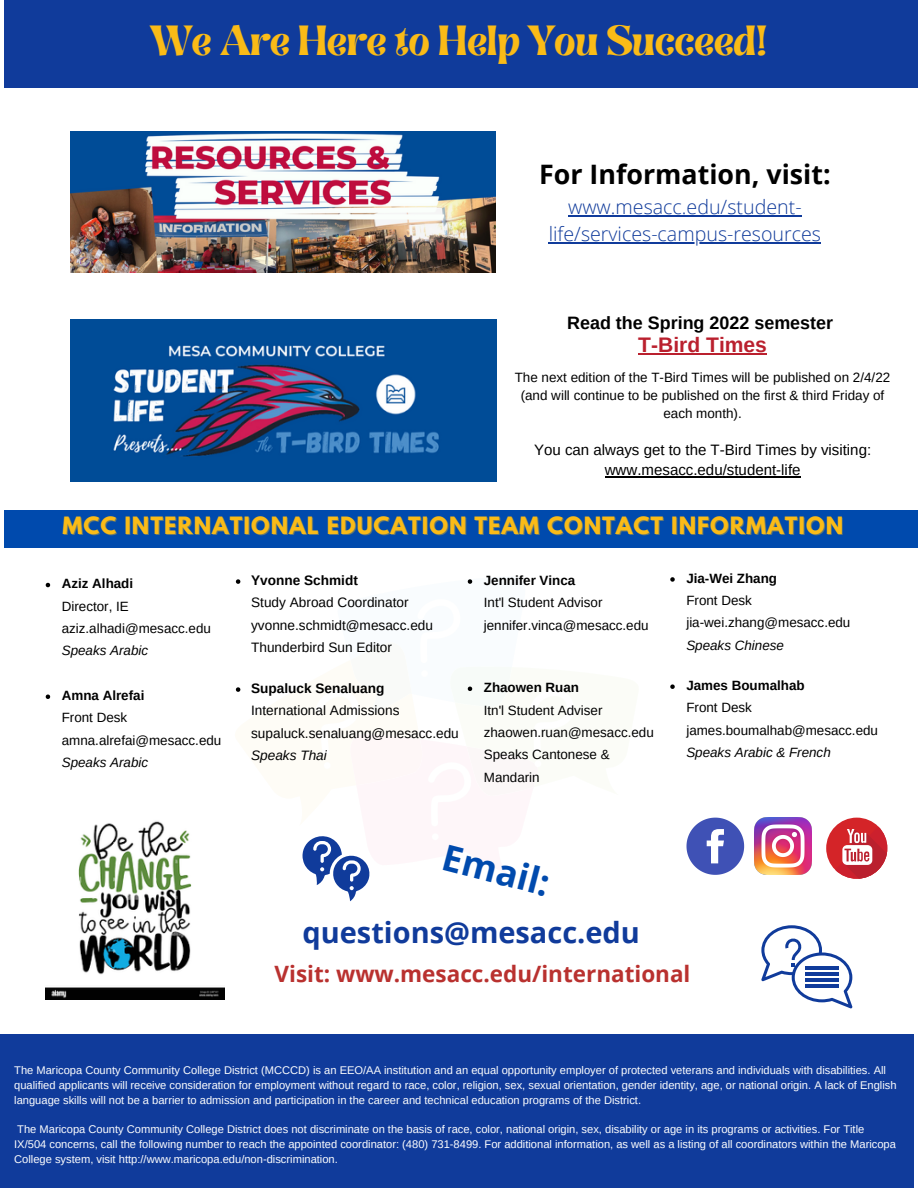
<style>
.page{position:relative;width:918px;height:1188px;background:#fff}
.page>*{position:absolute;margin:0;border:0;box-sizing:border-box;transform-origin:0 0}
.t1{font:700 36px "Open Sans";color:#004aad}
.t2{font:33.9px "Brasika Display";color:#fabb17}
.t3{font:700 28.95px "Open Sans";color:#103b9b}
.t4{font:700 26.85px "Open Sans";color:#000}
.t5{font:700 22.5px "Open Sans";color:#b9312f}
.t6{font:700 21.15px "League Spartan";letter-spacing:.05em;color:#fabb17}
.t7{font:700 21px "Arimo";color:#ba202e}
.t8{font:300 19.65px/27px "Open Sans";color:#103b9b;text-align:center}
.t9{font:700 18px "Arimo";color:#000}
.t10{font:15px/20.1px "Arimo";color:#000;text-align:center}
.t11{font:13.65px "Arimo";color:#000}
.t12{font:700 13.65px "Arimo";color:#000}
.t13{font:italic 13.65px "Arimo";color:#000}
.t14{font:13.5px/18px "Arimo";color:#000;text-align:center}
.t15{font:13.35px/22.4px "Arimo";color:#000}
.t16{font:700 13.35px "Arimo";color:#000}
.t17{font:italic 13.35px "Arimo";color:#000}
.t18{font:11.1px/14.9px "Arimo";color:#fcfdfe}
</style>
<div class="page">
<div style="left:0;top:1035px;width:914px;height:153px;background:#103b9b"></div>
<div style="left:4px;top:0;width:914px;height:88px;background:#103b9b"></div>
<div style="left:4px;top:511px;width:913px;height:37px;background:#004aad"></div>
<svg style="left:761px;top:925px;width:91px;height:83px"></svg>
<svg style="left:687px;top:818px;width:57px;height:57px"></svg>
<div style="left:826px;top:818px;width:61px;height:61px;background:#d42428;border-radius:50%"></div>
<svg style="left:835px;top:827px;width:53px;height:52px"></svg>
<img style="left:754px;top:818px;width:58px;height:57px">
<img style="left:70px;top:131px;width:425px;height:142px">
<img style="left:70px;top:319px;width:426px;height:162px">
<img style="left:46px;top:821px;width:179px;height:178px">
<svg style="left:46px;top:583px;width:4px;height:4px"></svg>
<svg style="left:46px;top:695px;width:4px;height:4px"></svg>
<svg style="left:235px;top:579px;width:238px;height:322px"></svg>
<svg style="left:670px;top:577px;width:5px;height:5px"></svg>
<svg style="left:670px;top:684px;width:5px;height:5px"></svg>
<hr style="left:568px;top:215px;width:234px;height:1px;background:#103b9b">
<hr style="left:549px;top:242px;width:272px;height:1px;background:#103b9b">
<hr style="left:638px;top:353px;width:129px;height:1px;background:#ba202e">
<hr style="left:605px;top:476px;width:196px;height:2px;background:#000">
<p class="t2" style="left:151px;top:14px;width:618px">We Are Here to Help You Succeed!</p>
<p class="t4" style="left:539px;top:155px;width:293px">For Information, visit:</p>
<p class="t8" style="left:549px;top:193px;width:274px">www.mesacc.edu/student&shy;life/services-campus-resources</p>
<p class="t9" style="left:567px;top:312px;width:268px">Read the Spring 2022 semester</p>
<p class="t7" style="left:638px;top:333px;width:130px">T-Bird Times</p>
<p class="t14" style="left:515px;top:369px;width:377px">The next edition of the T-Bird Times will be published on 2/4/22 (and will continue to be published on the first &amp; third Friday of each month).</p>
<p class="t10" style="left:534px;top:440px;width:339px">You can always get to the T-Bird Times by visiting: www.mesacc.edu/student-life</p>
<p class="t6" style="left:62px;top:515px;width:782px">MCC INTERNATIONAL EDUCATION TEAM CONTACT INFORMATION</p>
<p class="t16" style="left:62px;top:576px;width:73px">Aziz Alhadi</p>
<p class="t15" style="left:62px;top:595px;width:68px">Director, IE</p>
<p class="t15" style="left:62px;top:617px;width:151px">aziz.alhadi@mesacc.edu</p>
<p class="t17" style="left:62px;top:643px;width:88px">Speaks Arabic</p>
<p class="t16" style="left:62px;top:688px;width:84px">Amna Alrefai</p>
<p class="t15" style="left:62px;top:707px;width:67px">Front Desk</p>
<p class="t15" style="left:62px;top:729px;width:161px">amna.alrefai@mesacc.edu</p>
<p class="t17" style="left:62px;top:755px;width:88px">Speaks Arabic</p>
<p class="t12" style="left:251px;top:573px;width:108px">Yvonne Schmidt</p>
<p class="t16" style="left:484px;top:573px;width:93px">Jennifer Vinca</p>
<p class="t16" style="left:686px;top:571px;width:92px">Jia-Wei Zhang</p>
<p class="t11" style="left:251px;top:595px;width:159px">Study Abroad Coordinator</p>
<p class="t11" style="left:251px;top:618px;width:183px">yvonne.schmidt@mesacc.edu</p>
<p class="t11" style="left:251px;top:640px;width:142px">Thunderbird Sun Editor</p>
<p class="t15" style="left:484px;top:591px;width:120px">Int'l Student Advisor</p>
<p class="t15" style="left:484px;top:614px;width:166px">jennifer.vinca@mesacc.edu</p>
<p class="t15" style="left:686px;top:589px;width:67px">Front Desk</p>
<p class="t15" style="left:686px;top:612px;width:166px">jia-wei.zhang@mesacc.edu</p>
<p class="t17" style="left:686px;top:638px;width:99px">Speaks Chinese</p>
<p class="t12" style="left:251px;top:681px;width:135px">Supaluck Senaluang</p>
<p class="t16" style="left:484px;top:680px;width:97px">Zhaowen Ruan</p>
<p class="t16" style="left:686px;top:678px;width:120px">James Boumalhab</p>
<p class="t11" style="left:251px;top:703px;width:150px">International Admissions</p>
<p class="t11" style="left:251px;top:726px;width:209px">supaluck.senaluang@mesacc.edu</p>
<p class="t13" style="left:251px;top:748px;width:77px">Speaks Thai</p>
<p class="t15" style="left:484px;top:699px;width:120px">Itn'l Student Adviser</p>
<p class="t15" style="left:484px;top:721px;width:172px">zhaowen.ruan@mesacc.edu</p>
<p class="t15" style="left:484px;top:743px;width:127px">Speaks Cantonese &amp;<br>Mandarin</p>
<p class="t15" style="left:686px;top:697px;width:67px">Front Desk</p>
<p class="t15" style="left:686px;top:719px;width:193px">james.boumalhab@mesacc.edu</p>
<p class="t17" style="left:686px;top:745px;width:146px">Speaks Arabic &amp; French</p>
<p class="t1" style="left:450px;top:831px;width:111px;rotate:15deg">Email:</p>
<p class="t3" style="left:303px;top:912px;width:339px">questions@mesacc.edu</p>
<p class="t5" style="left:275px;top:958px;width:417px">Visit: www.mesacc.edu/international</p>
<p class="t18" style="left:14px;top:1063px;width:884px">The Maricopa County Community College District (MCCCD) is an EEO/AA institution and an equal opportunity employer of protected veterans and individuals with disabilities. All qualified applicants will receive consideration for employment without regard to race, color, religion, sex, sexual orientation, gender identity, age, or national origin. A lack of English language skills will not be a barrier to admission and participation in the career and technical education programs of the District.</p>
<p class="t18" style="left:14px;top:1122px;width:883px">The Maricopa County Community College District does not discriminate on the basis of race, color, national origin, sex, disability or age in its programs or activities. For Title<br>IX/504 concerns, call the following number to reach the appointed coordinator: (480) 731-8499. For additional information, as well as a listing of all coordinators within the Maricopa<br>College system, visit http://www.maricopa.edu/non-discrimination.</p>
</div>
